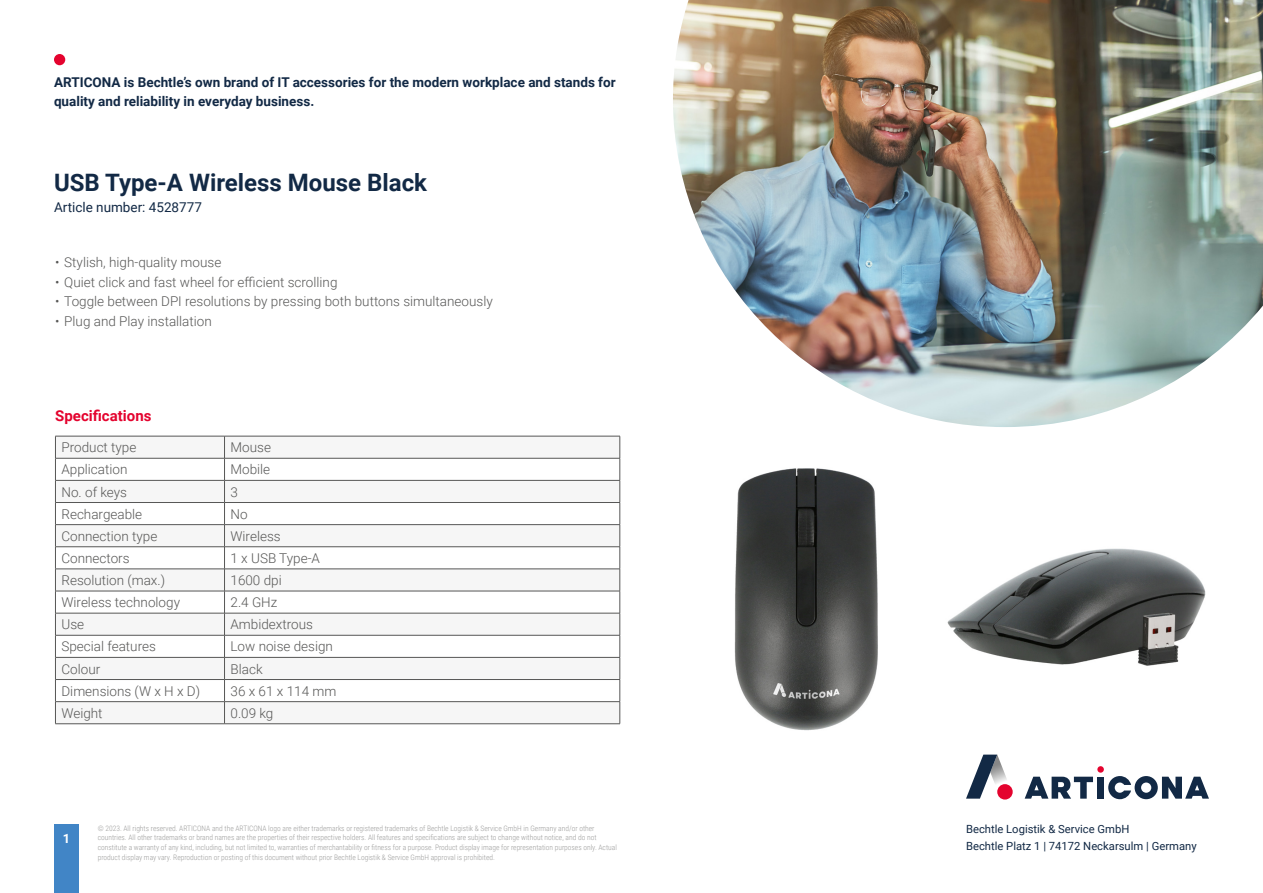
<style>
.page{position:relative;width:1263px;height:893px;background:#fff}
.page>*{position:absolute;margin:0;border:0;box-sizing:border-box;transform-origin:0 0}
.t1{font:700 24px "Roboto";color:#122945}
.t2{font:700 15px "Roboto";color:#e4032e}
.t3{font:300 13.5px "Roboto";color:#575756}
.t4{font:700 13.5px/19.5px "Roboto";color:#122945}
.t5{font:13.5px "Roboto";color:#122945}
.t6{font:700 12.75px "Roboto";color:#fff}
.t7{font:11.25px/16.5px "Roboto";color:#122945}
.t8{font:300 7.5px/9.8px "Roboto Condensed";color:#9d9d9c}
</style>
<div class="page">
<img style="left:734px;top:468px;width:144px;height:263px">
<img style="left:947px;top:548px;width:259px;height:118px">
<div style="left:54px;top:825px;width:25px;height:68px;background:#4185c6"></div>
<div style="left:54px;top:54px;width:11px;height:11px;background:#e4032e;border-radius:50%"></div>
<div style="left:1097px;top:766px;width:7px;height:7px;background:#e4032e;border-radius:50%"></div>
<svg style="left:1025px;top:777px;width:68px;height:22px"></svg>
<div style="left:1097px;top:777px;width:7px;height:22px;background:#122945"></div>
<svg style="left:1108px;top:776px;width:101px;height:23px"></svg>
<svg style="left:966px;top:755px;width:47px;height:44px"></svg>
<div style="left:997px;top:784px;width:16px;height:15px;background:#e4032e;border-radius:50%"></div>
<img style="left:673px;top:0;width:590px;height:427px">
<svg style="left:55px;top:436px;width:565px;height:287px"></svg>
<hr style="left:55px;top:723px;width:170px;height:1px;background:#575756">
<hr style="left:225px;top:723px;width:395px;height:1px;background:#575756">
<h3 class="t4" style="left:54px;top:72px;width:563px">ARTICONA is Bechtle’s own brand of IT accessories for the modern workplace and stands for quality and reliability in everyday business.</h3>
<h1 class="t1" style="left:54px;top:166px;width:375px">USB Type-A Wireless Mouse Black</h1>
<h3 class="t5" style="left:54px;top:198px;width:149px">Article number: 4528777</h3>
<h3 class="t3" style="left:55px;top:253px;width:168px">• Stylish, high-quality mouse</h3>
<h3 class="t3" style="left:55px;top:273px;width:284px">• Quiet click and fast wheel for efficient scrolling</h3>
<h3 class="t3" style="left:55px;top:292px;width:439px">• Toggle between DPI resolutions by pressing both buttons simultaneously</h3>
<h3 class="t3" style="left:55px;top:312px;width:158px">• Plug and Play installation</h3>
<h2 class="t2" style="left:55px;top:406px;width:98px">Specifications</h2>
<h3 class="t3" style="left:61px;top:438px;width:76px">Product type</h3>
<h3 class="t3" style="left:231px;top:438px;width:42px">Mouse</h3>
<h3 class="t3" style="left:61px;top:460px;width:67px">Application</h3>
<h3 class="t3" style="left:231px;top:460px;width:41px">Mobile</h3>
<h3 class="t3" style="left:61px;top:482px;width:67px">No. of keys</h3>
<h3 class="t3" style="left:231px;top:482px;width:9px">3</h3>
<h3 class="t3" style="left:61px;top:504px;width:82px">Rechargeable</h3>
<h3 class="t3" style="left:231px;top:504px;width:19px">No</h3>
<h3 class="t3" style="left:61px;top:526px;width:97px">Connection type</h3>
<h3 class="t3" style="left:231px;top:526px;width:52px">Wireless</h3>
<h3 class="t3" style="left:61px;top:549px;width:70px">Connectors</h3>
<h3 class="t3" style="left:231px;top:549px;width:91px">1 x USB Type-A</h3>
<h3 class="t3" style="left:61px;top:571px;width:105px">Resolution (max.)</h3>
<h3 class="t3" style="left:231px;top:571px;width:53px">1600 dpi</h3>
<h3 class="t3" style="left:61px;top:593px;width:120px">Wireless technology</h3>
<h3 class="t3" style="left:231px;top:593px;width:48px">2.4 GHz</h3>
<h3 class="t3" style="left:61px;top:615px;width:24px">Use</h3>
<h3 class="t3" style="left:231px;top:615px;width:84px">Ambidextrous</h3>
<h3 class="t3" style="left:61px;top:637px;width:96px">Special features</h3>
<h3 class="t3" style="left:231px;top:637px;width:104px">Low noise design</h3>
<h3 class="t3" style="left:61px;top:659px;width:40px">Colour</h3>
<h3 class="t3" style="left:231px;top:659px;width:34px">Black</h3>
<h3 class="t3" style="left:61px;top:681px;width:140px">Dimensions (W x H x D)</h3>
<h3 class="t3" style="left:231px;top:681px;width:107px">36 x 61 x 114 mm</h3>
<h3 class="t3" style="left:61px;top:703px;width:43px">Weight</h3>
<h3 class="t3" style="left:231px;top:703px;width:44px">0.09 kg</h3>
<h3 class="t6" style="left:63px;top:829px;width:9px">1</h3>
<p class="t8" style="left:98px;top:823px;width:521px">© 2023. All rights reserved. ARTICONA and the ARTICONA logo are either trademarks or registered trademarks of Bechtle Logistik &amp; Service GmbH in Germany and/or other countries. All other trademarks or brand names are the properties of their respective holders. All features and specifications are subject to change without notice, and do not constitute a warranty of any kind, including, but not limited to, warranties of merchantability or fitness for a purpose. Product display image for representation purposes only. Actual product display may vary. Reproduction or posting of this document without prior Bechtle Logistik &amp; Service GmbH approval is prohibited.</p>
<h3 class="t7" style="left:966px;top:821px;width:232px">Bechtle Logistik &amp; Service GmbH<br>Bechtle Platz 1 | 74172 Neckarsulm | Germany</h3>
</div>
